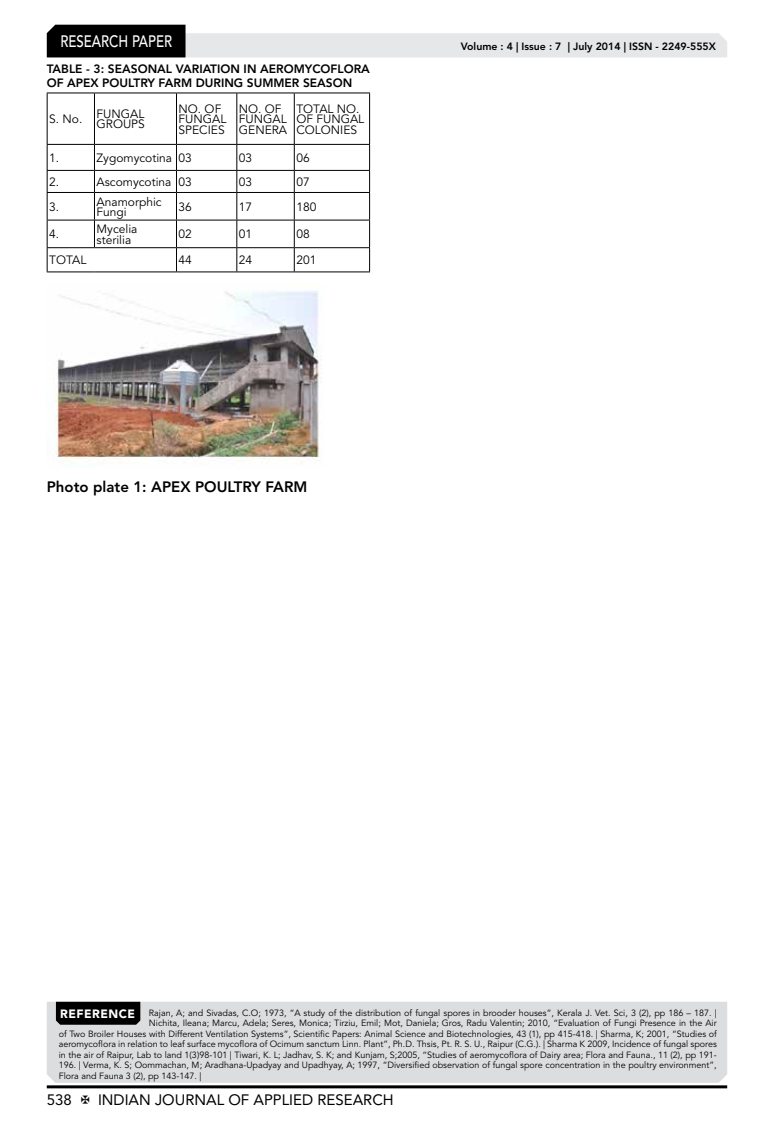
<style>
.page{position:relative;width:774px;height:1136px;background:#fff}
.page>*{position:absolute;margin:0;border:0;box-sizing:border-box;transform-origin:0 0}
.t1{font:500 16.5px "Avenir LT Std";color:#fff;scale:.8 1}
.t2{font:15px "Avenir LT Std";color:#000}
.t3{font:800 15px "Avenir LT Std";color:#000}
.t4{font:12px/10.5px "Avenir LT Std";color:#000}
.t5{font:800 12px/13.5px "Avenir LT Std";color:#000}
.t6{font:800 10.5px "Avenir LT Std";color:#000}
.t7{font:9px "Avenir LT Std";color:#000}
.s1{font-weight:900;font-size:12px;color:#fff}
</style>
<div class="page">
<hr style="left:47px;top:1085px;width:680px;height:3px;background:#000">
<svg style="left:47px;top:25px;width:680px;height:32px"></svg>
<svg style="left:48px;top:94px;width:321px;height:177px"></svg>
<hr style="left:47px;top:93px;width:47px;height:1px;background:#000">
<hr style="left:47px;top:93px;width:1px;height:51px;background:#000">
<hr style="left:94px;top:93px;width:82px;height:1px;background:#000">
<hr style="left:94px;top:93px;width:1px;height:51px;background:#000">
<hr style="left:176px;top:93px;width:61px;height:1px;background:#000">
<hr style="left:176px;top:93px;width:1px;height:51px;background:#000">
<hr style="left:237px;top:93px;width:57px;height:1px;background:#000">
<hr style="left:236px;top:93px;width:1px;height:51px;background:#000">
<hr style="left:294px;top:93px;width:76px;height:1px;background:#000">
<hr style="left:294px;top:93px;width:1px;height:51px;background:#000">
<hr style="left:369px;top:93px;width:1px;height:51px;background:#000">
<hr style="left:47px;top:144px;width:47px;height:1px;background:#000">
<hr style="left:94px;top:144px;width:82px;height:1px;background:#000">
<hr style="left:176px;top:144px;width:61px;height:1px;background:#000">
<hr style="left:237px;top:144px;width:57px;height:1px;background:#000">
<hr style="left:294px;top:144px;width:76px;height:1px;background:#000">
<hr style="left:47px;top:170px;width:47px;height:1px;background:#000">
<hr style="left:94px;top:170px;width:82px;height:1px;background:#000">
<hr style="left:176px;top:170px;width:61px;height:1px;background:#000">
<hr style="left:237px;top:170px;width:57px;height:1px;background:#000">
<hr style="left:294px;top:170px;width:76px;height:1px;background:#000">
<hr style="left:47px;top:192px;width:47px;height:1px;background:#000">
<hr style="left:94px;top:192px;width:82px;height:1px;background:#000">
<hr style="left:176px;top:192px;width:61px;height:1px;background:#000">
<hr style="left:237px;top:192px;width:57px;height:1px;background:#000">
<hr style="left:294px;top:192px;width:76px;height:1px;background:#000">
<hr style="left:47px;top:220px;width:47px;height:1px;background:#000">
<hr style="left:94px;top:220px;width:82px;height:1px;background:#000">
<svg style="left:94px;top:145px;width:1px;height:102px"></svg>
<hr style="left:176px;top:220px;width:61px;height:1px;background:#000">
<hr style="left:237px;top:220px;width:57px;height:1px;background:#000">
<hr style="left:294px;top:220px;width:76px;height:1px;background:#000">
<hr style="left:47px;top:247px;width:47px;height:1px;background:#000">
<svg style="left:47px;top:145px;width:1px;height:126px"></svg>
<hr style="left:94px;top:247px;width:82px;height:1px;background:#000">
<hr style="left:176px;top:247px;width:61px;height:1px;background:#000">
<svg style="left:176px;top:145px;width:1px;height:126px"></svg>
<hr style="left:237px;top:247px;width:57px;height:1px;background:#000">
<svg style="left:236px;top:145px;width:1px;height:126px"></svg>
<hr style="left:294px;top:247px;width:76px;height:1px;background:#000">
<svg style="left:294px;top:145px;width:1px;height:126px"></svg>
<svg style="left:369px;top:145px;width:1px;height:126px"></svg>
<hr style="left:47px;top:271px;width:47px;height:1px;background:#000">
<hr style="left:94px;top:271px;width:82px;height:1px;background:#000">
<hr style="left:176px;top:271px;width:61px;height:1px;background:#000">
<hr style="left:237px;top:271px;width:57px;height:1px;background:#000">
<hr style="left:294px;top:271px;width:76px;height:1px;background:#000">
<img style="left:55px;top:284px;width:267px;height:178px">
<div style="left:47px;top:1001px;width:680px;height:81px;background:#dcddde"></div>
<div style="left:56px;top:1001px;width:84px;height:23px;background:#000"></div>
<h1 class="t1" style="left:60px;top:32px;width:139px">RESEARCH PAPER</h1>
<h3 class="t5" style="left:47px;top:62px;width:325px">TABLE - 3: SEASONAL VARIATION IN AEROMYCOFLORA<br>OF APEX POULTRY FARM DURING SUMMER SEASON</h3>
<h3 class="t4" style="left:49px;top:109px;width:97px;text-align:right">S. No. FUNGAL<br>GROUPS</h3>
<h3 class="t4" style="left:179px;top:104px;width:49px">NO. OF<br>FUNGAL<br>SPECIES</h3>
<h3 class="t4" style="left:239px;top:104px;width:50px">NO. OF<br>FUNGAL<br>GENERA</h3>
<h3 class="t4" style="left:296px;top:104px;width:69px">TOTAL NO.<br>OF FUNGAL<br>COLONIES</h3>
<h3 class="t4" style="left:49px;top:153px;width:12px">1.</h3>
<h3 class="t4" style="left:97px;top:153px;width:97px">Zygomycotina 03</h3>
<h3 class="t4" style="left:239px;top:153px;width:15px">03</h3>
<h3 class="t4" style="left:296px;top:153px;width:15px">06</h3>
<h3 class="t4" style="left:49px;top:177px;width:12px">2.</h3>
<h3 class="t4" style="left:97px;top:177px;width:97px">Ascomycotina 03</h3>
<h3 class="t4" style="left:239px;top:177px;width:15px">03</h3>
<h3 class="t4" style="left:296px;top:177px;width:15px">07</h3>
<h3 class="t4" style="left:49px;top:202px;width:12px">3.</h3>
<h3 class="t4" style="left:97px;top:196px;width:67px">Anamorphic<br>Fungi</h3>
<h3 class="t4" style="left:179px;top:202px;width:15px">36</h3>
<h3 class="t4" style="left:239px;top:202px;width:15px">17</h3>
<h3 class="t4" style="left:296px;top:202px;width:22px">180</h3>
<h3 class="t4" style="left:49px;top:229px;width:12px">4.</h3>
<h3 class="t4" style="left:97px;top:224px;width:42px">Mycelia sterilia</h3>
<h3 class="t4" style="left:179px;top:229px;width:15px">02</h3>
<h3 class="t4" style="left:239px;top:229px;width:15px">01</h3>
<h3 class="t4" style="left:296px;top:229px;width:15px">08</h3>
<h3 class="t4" style="left:49px;top:255px;width:39px">TOTAL</h3>
<h3 class="t4" style="left:179px;top:255px;width:15px">44</h3>
<h3 class="t4" style="left:239px;top:255px;width:15px">24</h3>
<h3 class="t4" style="left:296px;top:255px;width:22px">201</h3>
<h2 class="t3" style="left:47px;top:477px;width:262px">Photo plate 1: APEX POULTRY FARM</h2>
<p class="t6" style="left:461px;top:41px;width:257px">Volume : 4 | Issue : 7 | July 2014 | ISSN - 2249-555X</p>
<p class="t7" style="left:60px;top:1007px;width:658px"><span class="s1">REFERENCE</span> Rajan, A; and Sivadas, C.O; 1973, “A study of the distribution of fungal spores in brooder houses”, Kerala J. Vet. Sci, 3 (2), pp 186 – 187. |</p>
<p class="t7" style="left:149px;top:1017px;width:569px">Nichita, Ileana; Marcu, Adela; Seres, Monica; Tirziu, Emil; Mot, Daniela; Gros, Radu Valentin; 2010, “Evaluation of Fungi Presence in the Air</p>
<p class="t7" style="left:59px;top:1028px;width:660px">of Two Broiler Houses with Different Ventilation Systems”, Scientific Papers: Animal Science and Biotechnologies, 43 (1), pp 415-418. | Sharma, K; 2001, “Studies of</p>
<p class="t7" style="left:59px;top:1038px;width:660px">aeromycoflora in relation to leaf surface mycoflora of Ocimum sanctum Linn. Plant”, Ph.D. Thsis, Pt. R. S. U., Raipur (C.G.). | Sharma K 2009, Incidence of fungal spores</p>
<p class="t7" style="left:59px;top:1049px;width:660px">in the air of Raipur, Lab to land 1(3)98-101 | Tiwari, K. L; Jadhav, S. K; and Kunjam, S;2005, “Studies of aeromycoflora of Dairy area; Flora and Fauna., 11 (2), pp 191-</p>
<p class="t7" style="left:59px;top:1059px;width:660px">196. | Verma, K. S; Oommachan, M; Aradhana-Upadyay and Upadhyay, A; 1997, “Diversified observation of fungal spore concentration in the poultry environment”,</p>
<p class="t7" style="left:59px;top:1070px;width:144px">Flora and Fauna 3 (2), pp 143-147. |</p>
<h2 class="t2" style="left:47px;top:1090px;width:27px">538</h2>
<h2 class="t2" style="left:98px;top:1090px;width:297px">INDIAN JOURNAL OF APPLIED RESEARCH</h2>
</div>
